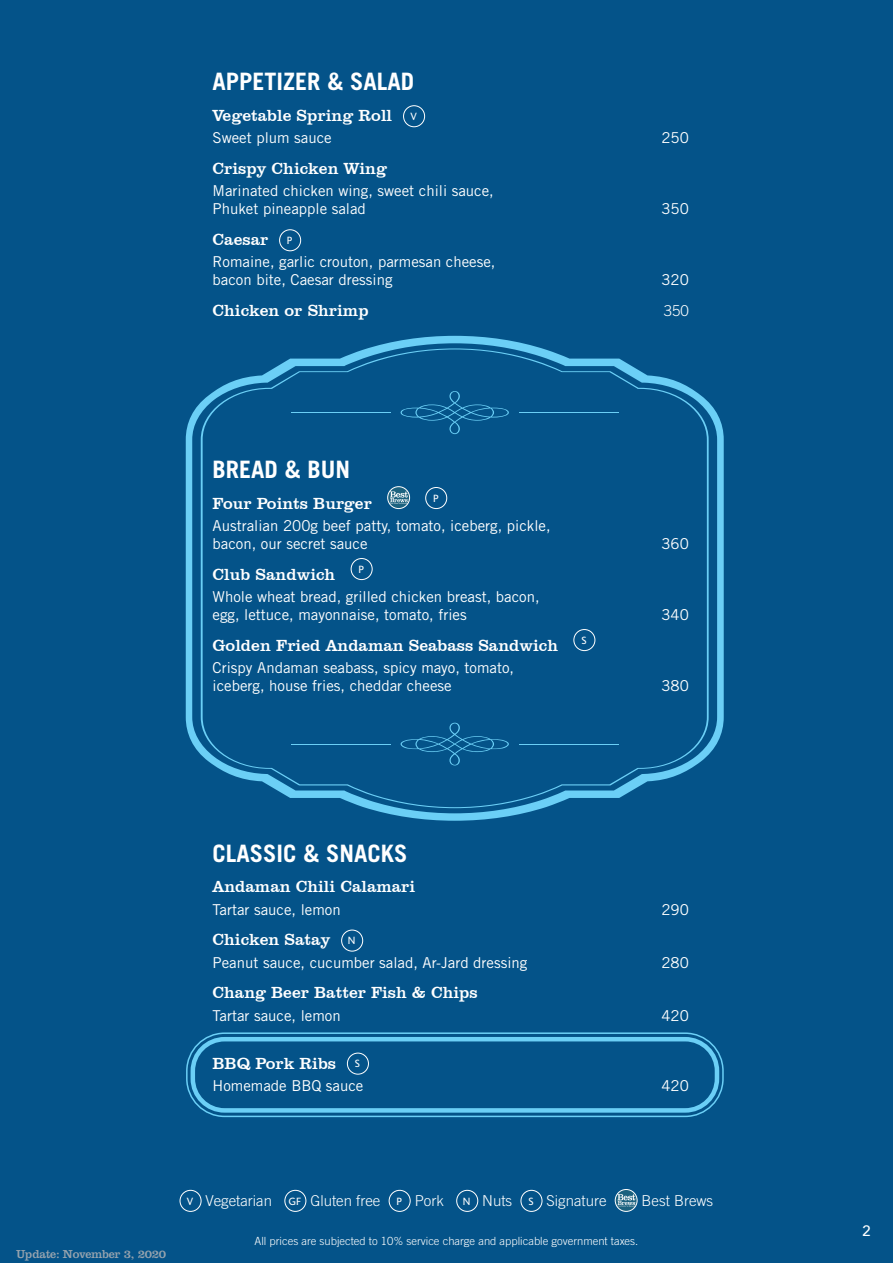
<style>
.page{position:relative;width:893px;height:1263px;background:#045389}
.page>*{position:absolute;margin:0;border:0;box-sizing:border-box;transform-origin:0 0}
.t1{font:700 24px "Trade Gothic LT Std";color:#fff}
.t2{font:16.5px "Clarendon BT";color:#fff}
.t3{font:15px/18px "Trade Gothic LT Std";color:#fff}
.t4{font:300 15px "Trade Gothic LT Std";color:#fff}
.t5{font:500 15px "Avenir Next";color:#fff}
.t6{font:12px "Clarendon LT Std";letter-spacing:-.02em;color:#96a3ae}
.t7{font:300 11.25px "Trade Gothic LT Std";color:#fff}
.t8{font:10.5px "Joanna Sans Nova";color:#fff}
.s1{font-family:"Joanna Sans Nova";font-weight:400;font-size:10.5px}
</style>
<div class="page">
<svg style="left:186px;top:336px;width:538px;height:485px"></svg>
<svg style="left:201px;top:348px;width:508px;height:460px"></svg>
<svg style="left:401px;top:391px;width:108px;height:43px"></svg>
<hr style="left:519px;top:412px;width:99px;height:1px;background:#6bcff6">
<hr style="left:291px;top:412px;width:99px;height:1px;background:#6bcff6">
<svg style="left:401px;top:723px;width:108px;height:42px"></svg>
<hr style="left:519px;top:744px;width:99px;height:1px;background:#6bcff6">
<hr style="left:291px;top:744px;width:99px;height:1px;background:#6bcff6">
<div style="left:186px;top:1032px;width:538px;height:85px;border:2px solid #6bcff6;border-radius:38px"></div>
<div style="left:191px;top:1037px;width:528px;height:76px;border:4px solid #6bcff6;border-radius:32px"></div>
<div style="left:403px;top:105px;width:22px;height:22px;border:1px solid #fff;border-radius:50%"></div>
<div style="left:279px;top:229px;width:22px;height:22px;border:1px solid #fff;border-radius:50%"></div>
<svg style="left:388px;top:487px;width:22px;height:22px"></svg>
<svg style="left:390px;top:491px;width:19px;height:13px"></svg>
<div style="left:387px;top:486px;width:23px;height:23px;border:1px solid #fff;border-radius:50%"></div>
<div style="left:425px;top:487px;width:22px;height:22px;border:1px solid #fff;border-radius:50%"></div>
<div style="left:351px;top:558px;width:21px;height:22px;border:1px solid #fff;border-radius:50%"></div>
<div style="left:573px;top:629px;width:22px;height:22px;border:1px solid #fff;border-radius:50%"></div>
<div style="left:341px;top:930px;width:22px;height:21px;border:1px solid #fff;border-radius:50%"></div>
<div style="left:347px;top:1053px;width:22px;height:21px;border:1px solid #fff;border-radius:50%"></div>
<div style="left:180px;top:1190px;width:21px;height:22px;border:1px solid #fff;border-radius:50%"></div>
<div style="left:284px;top:1190px;width:22px;height:22px;border:1px solid #fff;border-radius:50%"></div>
<div style="left:389px;top:1190px;width:21px;height:22px;border:1px solid #fff;border-radius:50%"></div>
<div style="left:456px;top:1190px;width:22px;height:22px;border:1px solid #fff;border-radius:50%"></div>
<div style="left:521px;top:1190px;width:21px;height:22px;border:1px solid #fff;border-radius:50%"></div>
<svg style="left:615px;top:1189px;width:22px;height:22px"></svg>
<svg style="left:617px;top:1194px;width:20px;height:13px"></svg>
<div style="left:615px;top:1189px;width:22px;height:23px;border:1px solid #fff;border-radius:50%"></div>
<h1 class="t1" style="left:213px;top:67px;width:203px">APPETIZER &amp; SALAD</h1>
<p class="t2" style="left:213px;top:105px;width:181px">Vegetable Spring Roll</p>
<p class="t8" style="left:410px;top:109px;width:8px">V</p>
<p class="t3" style="left:213px;top:129px;width:121px">Sweet plum sauce</p>
<p class="t3" style="left:661px;top:129px;width:29px">250</p>
<p class="t2" style="left:213px;top:158px;width:176px">Crispy Chicken Wing</p>
<p class="t3" style="left:213px;top:182px;width:283px">Marinated chicken wing, sweet chili sauce,<br>Phuket pineapple salad</p>
<p class="t3" style="left:661px;top:200px;width:29px">350</p>
<p class="t2" style="left:213px;top:229px;width:57px">Caesar</p>
<p class="t8" style="left:287px;top:233px;width:7px">P</p>
<p class="t3" style="left:213px;top:253px;width:284px">Romaine, garlic crouton, parmesan cheese, bacon bite, Caesar dressing</p>
<p class="t3" style="left:661px;top:271px;width:29px">320</p>
<p class="t2" style="left:213px;top:300px;width:158px">Chicken or Shrimp</p>
<p class="t4" style="left:664px;top:302px;width:27px">350</p>
<h1 class="t1" style="left:213px;top:455px;width:139px">BREAD &amp; BUN</h1>
<p class="t2" style="left:213px;top:493px;width:161px">Four Points Burger</p>
<p class="t8" style="left:433px;top:491px;width:7px">P</p>
<p class="t3" style="left:213px;top:517px;width:339px">Australian 200g beef patty, tomato, iceberg, pickle, bacon, our secret sauce</p>
<p class="t2" style="left:213px;top:564px;width:124px">Club Sandwich</p>
<p class="t8" style="left:358px;top:562px;width:7px">P</p>
<p class="t3" style="left:213px;top:588px;width:329px">Whole wheat bread, grilled chicken breast, bacon, egg, lettuce, mayonnaise, tomato, fries</p>
<p class="t2" style="left:213px;top:635px;width:347px">Golden Fried Andaman Seabass Sandwich</p>
<p class="t8" style="left:581px;top:633px;width:7px">S</p>
<p class="t3" style="left:213px;top:659px;width:303px">Crispy Andaman seabass, spicy mayo, tomato, iceberg, house fries, cheddar cheese</p>
<p class="t3" style="left:661px;top:535px;width:29px">360</p>
<p class="t3" style="left:661px;top:606px;width:29px">340</p>
<p class="t3" style="left:661px;top:677px;width:29px">380</p>
<h1 class="t1" style="left:213px;top:838px;width:196px">CLASSIC &amp; SNACKS</h1>
<p class="t2" style="left:213px;top:876px;width:204px">Andaman Chili Calamari</p>
<p class="t3" style="left:213px;top:900px;width:130px">Tartar sauce, lemon</p>
<p class="t3" style="left:661px;top:900px;width:29px">290</p>
<p class="t2" style="left:213px;top:929px;width:119px">Chicken Satay</p>
<p class="t8" style="left:348px;top:933px;width:9px">N</p>
<p class="t3" style="left:213px;top:953px;width:316px">Peanut sauce, cucumber salad, Ar-Jard dressing</p>
<p class="t3" style="left:661px;top:953px;width:29px">280</p>
<p class="t2" style="left:213px;top:982px;width:267px">Chang Beer Batter Fish &amp; Chips</p>
<p class="t3" style="left:213px;top:1006px;width:130px">Tartar sauce, lemon</p>
<p class="t3" style="left:661px;top:1006px;width:29px">420</p>
<p class="t2" style="left:213px;top:1052px;width:125px">BBQ Pork Ribs</p>
<p class="t8" style="left:355px;top:1056px;width:7px">S</p>
<p class="t3" style="left:213px;top:1076px;width:152px">Homemade BBQ sauce</p>
<p class="t3" style="left:661px;top:1076px;width:29px">420</p>
<p class="t6" style="left:16px;top:1247px;width:152px">Update: November 3, 2020</p>
<p class="t4" style="left:187px;top:1191px;width:258px"><span class="s1">V</span> Vegetarian <span class="s1">GF</span> Gluten free <span class="s1">P</span> Pork</p>
<p class="t4" style="left:463px;top:1191px;width:145px"><span class="s1">N</span> Nuts <span class="s1">S</span> Signature</p>
<p class="t4" style="left:642px;top:1191px;width:73px">Best Brews</p>
<p class="t7" style="left:255px;top:1234px;width:385px">All prices are subjected to 10% service charge and applicable government taxes.</p>
<p class="t5" style="left:862px;top:1218px;width:10px">2</p>
</div>
